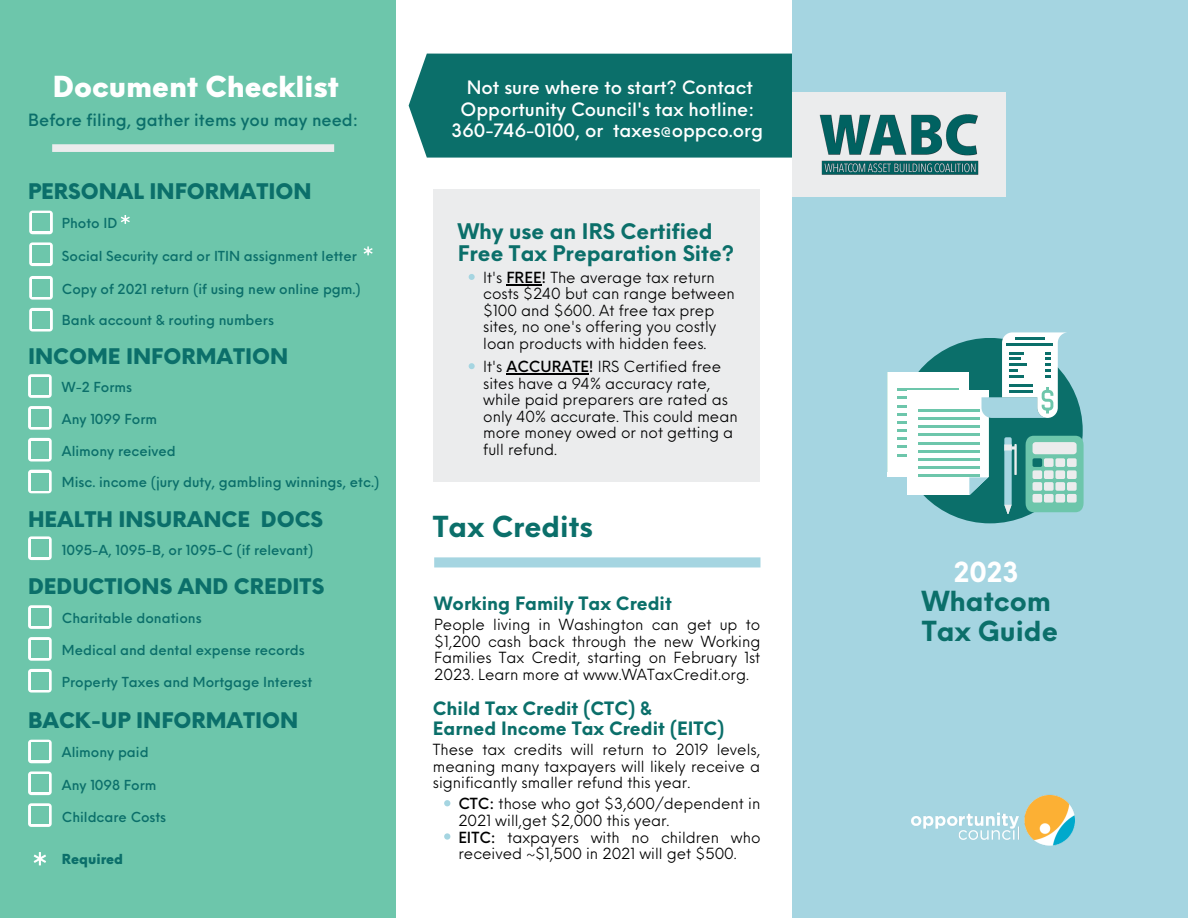
<style>
.page{position:relative;width:1188px;height:918px;background:#fff}
.page>*{position:absolute;margin:0;border:0;box-sizing:border-box;transform-origin:0 0}
.t1{font:900 28.35px "Neue Einstellung";color:#fff}
.t2{font:700 28.35px "Neue Einstellung";color:#0b6f6a}
.t3{font:700 27px/29.2px "Neue Einstellung";color:#0b6f6a}
.t4{font:700 27px "Neue Einstellung";color:#fff}
.t5{font:900 21px "Neue Einstellung";color:#0b6f6a}
.t6{font:700 21px/22.5px "Neue Einstellung";color:#0b6f6a}
.t7{font:500 18px/21.3px "Neue Einstellung";color:#fff;text-align:center}
.t8{font:700 18px/19.8px "Neue Einstellung";color:#0b6f6a}
.t9{font:500 16.5px "Neue Einstellung";color:#0b6f6a}
.t10{font:15px/16.5px "Neue Einstellung";color:#000}
.t11{font:500 13.5px "Neue Einstellung";color:#0b6f6a}
.t12{font:900 13.5px "Neue Einstellung";color:#0b6f6a}
.s1{font-weight:500}
</style>
<div class="page">
<div style="left:792px;top:0;width:396px;height:918px;background:#a5d5e1"></div>
<svg style="left:888px;top:332px;width:196px;height:183px"></svg>
<div style="left:792px;top:92px;width:214px;height:105px;background:#ebeced"></div>
<img style="left:819px;top:115px;width:159px;height:59px">
<img style="left:912px;top:795px;width:163px;height:51px">
<div style="left:0;top:0;width:396px;height:918px;background:#6dc6ab"></div>
<svg style="left:52px;top:144px;width:282px;height:8px;background:#e6eaea"></svg>
<div style="left:29px;top:211px;width:24px;height:23px;background:#fff;border-radius:3px"></div>
<div style="left:32px;top:214px;width:18px;height:17px;background:#6dc6ab"></div>
<div style="left:29px;top:242px;width:24px;height:24px;background:#fff;border-radius:3px"></div>
<div style="left:32px;top:246px;width:18px;height:17px;background:#6dc6ab"></div>
<div style="left:29px;top:276px;width:24px;height:24px;background:#fff;border-radius:3px"></div>
<div style="left:32px;top:279px;width:18px;height:17px;background:#6dc6ab"></div>
<div style="left:29px;top:308px;width:24px;height:24px;background:#fff;border-radius:3px"></div>
<div style="left:32px;top:311px;width:18px;height:17px;background:#6dc6ab"></div>
<svg style="left:28px;top:374px;width:24px;height:24px"></svg>
<div style="left:31px;top:378px;width:17px;height:17px;background:#6dc6ab"></div>
<svg style="left:28px;top:406px;width:24px;height:24px"></svg>
<div style="left:31px;top:409px;width:17px;height:17px;background:#6dc6ab"></div>
<svg style="left:28px;top:438px;width:24px;height:24px"></svg>
<div style="left:31px;top:441px;width:17px;height:17px;background:#6dc6ab"></div>
<svg style="left:28px;top:470px;width:24px;height:23px"></svg>
<div style="left:31px;top:473px;width:17px;height:17px;background:#6dc6ab"></div>
<svg style="left:28px;top:536px;width:24px;height:24px"></svg>
<div style="left:31px;top:540px;width:17px;height:17px;background:#6dc6ab"></div>
<svg style="left:28px;top:605px;width:24px;height:24px"></svg>
<div style="left:31px;top:609px;width:17px;height:17px;background:#6dc6ab"></div>
<svg style="left:28px;top:637px;width:24px;height:24px"></svg>
<div style="left:31px;top:640px;width:17px;height:17px;background:#6dc6ab"></div>
<svg style="left:28px;top:669px;width:24px;height:24px"></svg>
<div style="left:31px;top:672px;width:17px;height:17px;background:#6dc6ab"></div>
<svg style="left:28px;top:740px;width:24px;height:23px"></svg>
<div style="left:31px;top:743px;width:17px;height:17px;background:#6dc6ab"></div>
<svg style="left:28px;top:771px;width:24px;height:24px"></svg>
<div style="left:31px;top:775px;width:17px;height:17px;background:#6dc6ab"></div>
<svg style="left:28px;top:803px;width:24px;height:24px"></svg>
<div style="left:31px;top:807px;width:17px;height:17px;background:#6dc6ab"></div>
<div style="left:433px;top:189px;width:327px;height:292px;background:#ebeced"></div>
<div style="left:409px;top:54px;width:383px;height:104px;background:#0b6f6a"></div>
<svg style="left:434px;top:557px;width:326px;height:10px;background:#a8d6e2"></svg>
<svg style="left:34px;top:852px;width:12px;height:13px"></svg>
<svg style="left:469px;top:274px;width:6px;height:6px"></svg>
<hr style="left:507px;top:284px;width:35px;height:2px;background:#000">
<svg style="left:469px;top:363px;width:6px;height:6px"></svg>
<hr style="left:507px;top:373px;width:82px;height:2px;background:#000">
<svg style="left:444px;top:800px;width:6px;height:6px"></svg>
<svg style="left:444px;top:833px;width:6px;height:7px"></svg>
<svg style="left:121px;top:215px;width:9px;height:9px"></svg>
<svg style="left:364px;top:246px;width:9px;height:9px"></svg>
<h1 class="t1" style="left:53px;top:61px;width:288px">Document Checklist</h1>
<p class="t9" style="left:28px;top:105px;width:331px">Before filing, gather items you may need:</p>
<h3 class="t5" style="left:28px;top:172px;width:285px">PERSONAL INFORMATION</h3>
<p class="t11" style="left:62px;top:211px;width:57px">Photo ID</p>
<p class="t11" style="left:62px;top:244px;width:296px">Social Security card or ITIN assignment letter</p>
<p class="t11" style="left:62px;top:277px;width:300px">Copy of 2021 return (if using new online pgm.)</p>
<p class="t11" style="left:62px;top:308px;width:213px">Bank account &amp; routing numbers</p>
<h3 class="t5" style="left:28px;top:337px;width:262px">INCOME INFORMATION</h3>
<p class="t11" style="left:62px;top:375px;width:72px">W-2 Forms</p>
<p class="t11" style="left:62px;top:407px;width:97px">Any 1099 Form</p>
<p class="t11" style="left:62px;top:439px;width:115px">Alimony received</p>
<p class="t11" style="left:62px;top:470px;width:319px">Misc. income (jury duty, gambling winnings, etc.)</p>
<p class="t7" style="left:452px;top:75px;width:313px">Not sure where to start? Contact<br>Opportunity Council's tax hotline:<br>360-746-0100, or taxes@oppco.org</p>
<h3 class="t6" style="left:458px;top:218px;width:278px">Why use an IRS Certified<br>Free Tax Preparation Site?</h3>
<p class="t10" style="left:483px;top:268px;width:253px">It's <span class="s1">FREE!</span> The average tax return costs $240 but can range between $100 and $600. At free tax prep sites, no one's offering you costly loan products with hidden fees.</p>
<p class="t10" style="left:483px;top:357px;width:256px">It's <span class="s1">ACCURATE!</span> IRS Certified free sites have a 94% accuracy rate, while paid preparers are rated as only 40% accurate. This could mean more money owed or not getting a full refund.</p>
<h3 class="t5" style="left:28px;top:499px;width:297px">HEALTH INSURANCE DOCS</h3>
<h1 class="t2" style="left:433px;top:501px;width:162px">Tax Credits</h1>
<p class="t11" style="left:62px;top:538px;width:253px">1095-A, 1095-B, or 1095-C (if relevant)</p>
<h3 class="t5" style="left:28px;top:567px;width:298px">DEDUCTIONS AND CREDITS</h3>
<p class="t11" style="left:62px;top:606px;width:141px">Charitable donations</p>
<p class="t11" style="left:62px;top:638px;width:244px">Medical and dental expense records</p>
<p class="t11" style="left:62px;top:670px;width:252px">Property Taxes and Mortgage Interest</p>
<h3 class="t5" style="left:28px;top:701px;width:272px">BACK-UP INFORMATION</h3>
<p class="t11" style="left:62px;top:740px;width:88px">Alimony paid</p>
<p class="t11" style="left:62px;top:773px;width:96px">Any 1098 Form</p>
<p class="t11" style="left:62px;top:805px;width:106px">Childcare Costs</p>
<p class="t12" style="left:62px;top:847px;width:63px">Required</p>
<p class="t8" style="left:434px;top:592px;width:239px">Working Family Tax Credit</p>
<p class="t10" style="left:434px;top:615px;width:328px;text-align:justify">People living in Washington can get up to $1,200 cash back through the new Working Families Tax Credit, starting on February 1st 2023. Learn more at www.WATaxCredit.org.</p>
<p class="t8" style="left:433px;top:697px;width:293px">Child Tax Credit (CTC) &amp;<br>Earned Income Tax Credit (EITC)</p>
<p class="t10" style="left:433px;top:740px;width:329px;text-align:justify">These tax credits will return to 2019 levels, meaning many taxpayers will likely receive a significantly smaller refund this year.</p>
<p class="t10" style="left:458px;top:794px;width:304px"><span class="s1">CTC:</span> those who got $3,600/dependent in 2021 will,get $2,000 this year.<br><span class="s1">EITC:</span> taxpayers with no children who received ~$1,500 in 2021 will get $500.</p>
<h2 class="t4" style="left:954px;top:548px;width:66px">2023</h2>
<h2 class="t3" style="left:922px;top:584px;width:138px">Whatcom<br>Tax Guide</h2>
</div>
